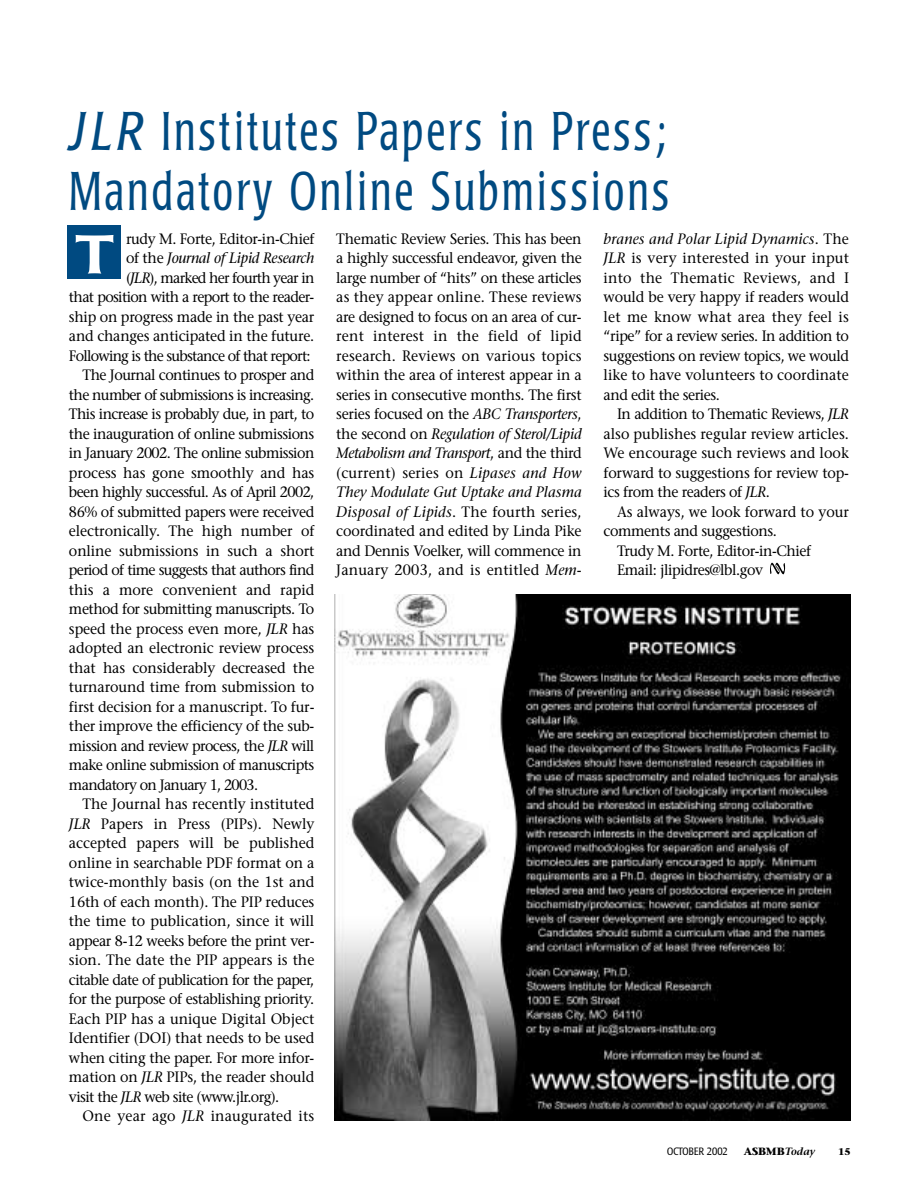
<style>
.page{position:relative;width:918px;height:1188px;background:#fff}
.page>*{position:absolute;margin:0;border:0;box-sizing:border-box;transform-origin:0 0}
.t1{font:300 condensed 54px/60px "Poppl Laudatio";letter-spacing:.075em;color:#004a81;scale:.85 1}
.t2{font:500 54px "Poppl Laudatio";color:#fff;scale:1.1 1}
.t3{font:15px/19.5px "Stone Serif";letter-spacing:-.02em;color:#000;text-align:justify;scale:.95 1}
.t4{font:15px "Stone Serif";color:#000;scale:.95 1}
.t5{font:15px "Stone Serif";letter-spacing:-.04em;color:#000;scale:.95 1}
.t6{font:15px "Stone Serif";letter-spacing:-.045em;color:#000;scale:.95 1}
.t7{font:15px "Stone Serif";letter-spacing:-.05em;color:#000;scale:.95 1}
.t8{font:italic 15px "Stone Serif";letter-spacing:-.02em;color:#000;scale:.95 1}
.t9{font:15px "Stone Serif";letter-spacing:.01em;color:#000;scale:.95 1}
.t10{font:300 condensed 10.5px "Poppl Laudatio";color:#000}
.t11{font:700 10.5px "Stone Serif";color:#000}
.t12{font:700 9.75px "Stone Serif";color:#000}
.s1{font-weight:400;font-style:italic;font-stretch:normal}
.s2{font-style:normal}
.s3{font-style:italic}
.s4{font-weight:600;font-style:italic}
</style>
<div class="page">
<svg style="left:770px;top:563px;width:15px;height:12px"></svg>
<div style="left:68px;top:225px;width:54px;height:54px;background:#004a81"></div>
<img style="left:334px;top:594px;width:516px;height:526px">
<h1 class="t1" style="left:69px;top:106px;width:708px"><span class="s1">JLR</span> Institutes Papers in Press;<br>Mandatory Online Submissions</h1>
<h1 class="t2" style="left:75px;top:233px;width:36px">T</h1>
<p class="t3" style="left:126px;top:230px;width:200px">rudy M. Forte, Editor-in-Chief</p>
<p class="t8" style="left:126px;top:252px;width:200px"><span class="s2">of the</span> Journal of Lipid Research</p>
<p class="t7" style="left:126px;top:271px;width:200px">(<span class="s3">JLR</span>), marked her fourth year in</p>
<p class="t6" style="left:69px;top:291px;width:260px">that position with a report to the reader-</p>
<p class="t3" style="left:69px;top:308px;width:260px">ship on progress made in the past year</p>
<p class="t3" style="left:69px;top:328px;width:260px">and changes anticipated in the future.</p>
<p class="t7" style="left:69px;top:349px;width:256px">Following is the substance of that report:</p>
<p class="t3" style="left:82px;top:367px;width:246px">The Journal continues to prosper and</p>
<p class="t6" style="left:69px;top:388px;width:260px">the number of submissions is increasing.</p>
<p class="t5" style="left:69px;top:408px;width:260px">This increase is probably due, in part, to</p>
<p class="t3" style="left:69px;top:425px;width:260px">the inauguration of online submissions</p>
<p class="t5" style="left:69px;top:447px;width:260px">in January 2002. The online submission</p>
<p class="t3" style="left:69px;top:464px;width:260px">process has gone smoothly and has</p>
<p class="t5" style="left:69px;top:486px;width:260px">been highly successful. As of April 2002,</p>
<p class="t3" style="left:69px;top:503px;width:260px">86% of submitted papers were received</p>
<p class="t3" style="left:69px;top:523px;width:260px">electronically. The high number of</p>
<p class="t3" style="left:69px;top:542px;width:260px">online submissions in such a short</p>
<p class="t6" style="left:69px;top:564px;width:260px">period of time suggests that authors find</p>
<p class="t3" style="left:69px;top:581px;width:260px">this a more convenient and rapid</p>
<p class="t3" style="left:69px;top:601px;width:260px">method for submitting manuscripts. To</p>
<p class="t3" style="left:69px;top:620px;width:260px">speed the process even more, <span class="s3">JLR</span> has</p>
<p class="t3" style="left:69px;top:640px;width:260px">adopted an electronic review process</p>
<p class="t3" style="left:69px;top:659px;width:260px">that has considerably decreased the</p>
<p class="t3" style="left:69px;top:679px;width:260px">turnaround time from submission to</p>
<p class="t3" style="left:69px;top:698px;width:260px">first decision for a manuscript. To fur-</p>
<p class="t3" style="left:69px;top:718px;width:260px">ther improve the efficiency of the sub-</p>
<p class="t5" style="left:69px;top:739px;width:260px">mission and review process, the <span class="s3">JLR</span> will</p>
<p class="t5" style="left:69px;top:759px;width:260px">make online submission of manuscripts</p>
<p class="t6" style="left:69px;top:778px;width:201px">mandatory on January 1, 2003.</p>
<p class="t4" style="left:82px;top:798px;width:246px">The Journal has recently instituted</p>
<p class="t4" style="left:69px;top:817px;width:260px"><span class="s3">JLR</span> Papers in Press (PIPs). Newly</p>
<p class="t4" style="left:69px;top:837px;width:260px">accepted papers will be published</p>
<p class="t4" style="left:69px;top:856px;width:260px">online in searchable PDF format on a</p>
<p class="t4" style="left:69px;top:876px;width:260px">twice-monthly basis (on the 1st and</p>
<p class="t3" style="left:69px;top:893px;width:260px">16th of each month). The PIP reduces</p>
<p class="t4" style="left:69px;top:915px;width:260px">the time to publication, since it will</p>
<p class="t3" style="left:69px;top:932px;width:260px">appear 8-12 weeks before the print ver-</p>
<p class="t4" style="left:69px;top:954px;width:260px">sion. The date the PIP appears is the</p>
<p class="t5" style="left:69px;top:973px;width:260px">citable date of publication for the paper,</p>
<p class="t3" style="left:69px;top:991px;width:260px">for the purpose of establishing priority.</p>
<p class="t4" style="left:69px;top:1012px;width:260px">Each PIP has a unique Digital Object</p>
<p class="t3" style="left:69px;top:1030px;width:260px">Identifier (DOI) that needs to be used</p>
<p class="t3" style="left:69px;top:1049px;width:260px">when citing the paper. For more infor-</p>
<p class="t3" style="left:69px;top:1069px;width:260px">mation on <span class="s3">JLR</span> PIPs, the reader should</p>
<p class="t5" style="left:69px;top:1090px;width:223px">visit the <span class="s3">JLR</span> web site (www.jlr.org).</p>
<p class="t9" style="left:82px;top:1110px;width:246px">One year ago <span class="s3">JLR</span> inaugurated its</p>
<p class="t3" style="left:336px;top:230px;width:260px">Thematic Review Series. This has been a highly successful endeavor, given the large number of “hits” on these articles as they appear online. These reviews are designed to focus on an area of cur&shy;rent interest in the field of lipid research. Reviews on various topics within the area of interest appear in a series in consecutive months. The first series focused on the <span class="s3">ABC Transporters</span>, the second on <span class="s3">Regulation of Sterol/Lipid Metabolism and Transport</span>, and the third (current) series on <span class="s3">Lipases and How They Modulate Gut Uptake and Plasma Disposal of Lipids</span>. The fourth series, coordinated and edited by Linda Pike and Dennis Voelker, will commence in January 2003, and is entitled <span class="s3">Mem-</span></p>
<p class="t3" style="left:604px;top:230px;width:260px"><span class="s3">branes and Polar Lipid Dynamics</span>. The <span class="s3">JLR</span> is very interested in your input into the Thematic Reviews, and I would be very happy if readers would let me know what area they feel is “ripe” for a review series. In addition to suggestions on review topics, we would like to have volunteers to coordinate and edit the series.</p>
<p class="t3" style="left:604px;top:406px;width:260px;text-indent:14px">In addition to Thematic Reviews, <span class="s3">JLR </span>also publishes regular review articles.<br>We encourage such reviews and look forward to suggestions for review top&shy;ics from the readers of <span class="s3">JLR</span>.</p>
<p class="t4" style="left:617px;top:505px;width:246px">As always, we look forward to your</p>
<p class="t3" style="left:604px;top:523px;width:184px">comments and suggestions.</p>
<p class="t3" style="left:617px;top:542px;width:206px">Trudy M. Forte, Editor-in-Chief</p>
<p class="t3" style="left:617px;top:562px;width:155px">Email: jlipidres@lbl.gov</p>
<p class="t10" style="left:667px;top:1147px;width:62px">OCTOBER 2002</p>
<p class="t11" style="left:744px;top:1148px;width:73px">ASBMB<span class="s4">Today</span></p>
<p class="t12" style="left:838px;top:1148px;width:14px">15</p>
</div>
